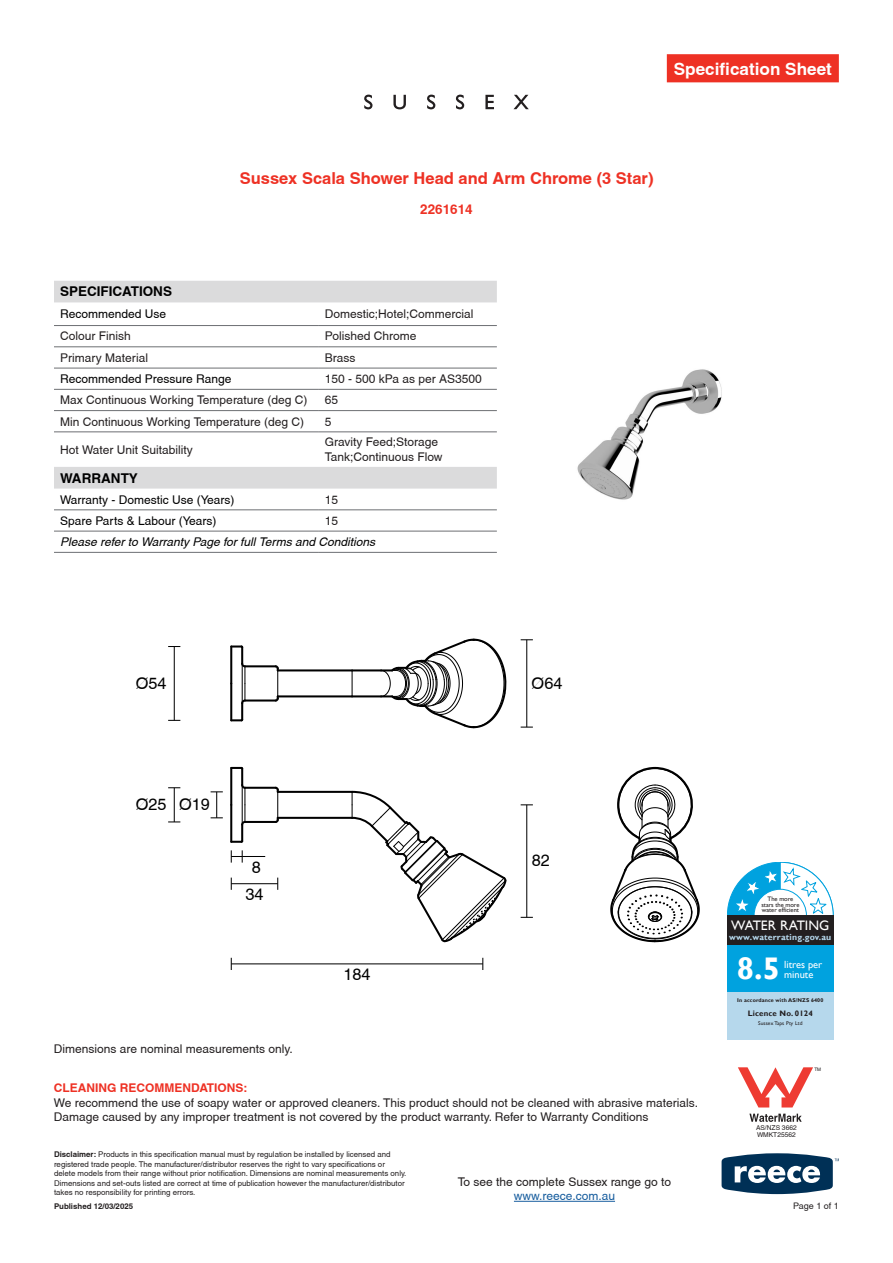
<style>
.page{position:relative;width:893px;height:1263px;background:#fff}
.page>*{position:absolute;margin:0;border:0;box-sizing:border-box;transform-origin:0 0}
.t1{font:700 31.2px "Gill Sans";color:#fff}
.t2{font:700 17.1px "Helvetica";color:#fff}
.t3{font:700 16.5px "Helvetica";color:#ee3124}
.t4{font:16.35px/27.2px "Helvetica";color:#000;text-align:center}
.t5{font:13.8px "Gill Sans";letter-spacing:-.01em;color:#fff}
.t6{font:700 13.5px "Helvetica";color:#000}
.t7{font:700 13.5px "Helvetica";color:#ee3124}
.t8{font:12px/14.4px "Helvetica";color:#231f20}
.t9{font:12px "Helvetica";color:#000}
.t10{font:italic 12px "Helvetica";color:#000}
.t11{font:700 12px "Helvetica";color:#ee3124}
.t12{font:12px "Helvetica";color:#175d9e}
.t13{font:10.35px/10.4px "Gill Sans";color:#fff}
.t14{font:9px "Helvetica";color:#231f20}
.t15{font:700 8.7px "Gill Sans";letter-spacing:.02em;color:#b6d8ec}
.t16{font:700 7.95px "Gill Sans";letter-spacing:.02em;color:#231f20}
.t17{font:7.8px/9.4px "Helvetica";color:#231f20}
.t18{font:700 7.8px "Helvetica";color:#231f20}
.t19{font:6.6px "Helvetica";color:#231f20}
.t20{font:6.45px/5.4px "Gill Sans";letter-spacing:-.01em;color:#231f20;text-align:center}
.t21{font:700 5.4px "Gill Sans";letter-spacing:.02em;color:#231f20}
.t22{font:5.4px "Gill Sans";letter-spacing:.02em;color:#231f20}
.t23{font:4.65px "Helvetica";color:#231f20}
.s1{font-weight:700}
</style>
<div class="page">
<svg style="left:722px;top:1153px;width:117px;height:41px"></svg>
<div style="left:667px;top:54px;width:172px;height:28px;background:#ee3124"></div>
<svg style="left:352px;top:671px;width:1px;height:24px"></svg>
<svg style="left:521px;top:804px;width:12px;height:1px"></svg>
<svg style="left:521px;top:917px;width:12px;height:1px"></svg>
<hr style="left:526px;top:805px;width:1px;height:112px;background:#000">
<hr style="left:231px;top:963px;width:252px;height:1px;background:#000">
<svg style="left:521px;top:639px;width:12px;height:1px"></svg>
<svg style="left:521px;top:726px;width:12px;height:2px"></svg>
<hr style="left:526px;top:640px;width:1px;height:87px;background:#000">
<svg style="left:168px;top:720px;width:12px;height:1px"></svg>
<hr style="left:174px;top:646px;width:1px;height:74px;background:#000">
<svg style="left:211px;top:791px;width:12px;height:27px"></svg>
<svg style="left:168px;top:787px;width:12px;height:1px"></svg>
<hr style="left:174px;top:788px;width:1px;height:34px;background:#000">
<svg style="left:231px;top:850px;width:34px;height:13px"></svg>
<svg style="left:231px;top:877px;width:1px;height:13px"></svg>
<svg style="left:277px;top:877px;width:1px;height:13px"></svg>
<hr style="left:231px;top:883px;width:47px;height:1px;background:#000">
<hr style="left:278px;top:817px;width:74px;height:2px;background:#000">
<hr style="left:278px;top:791px;width:74px;height:2px;background:#000">
<hr style="left:245px;top:699px;width:31px;height:2px;background:#000">
<hr style="left:245px;top:665px;width:31px;height:2px;background:#000">
<hr style="left:278px;top:695px;width:74px;height:2px;background:#000">
<hr style="left:278px;top:669px;width:74px;height:2px;background:#000">
<hr style="left:352px;top:695px;width:29px;height:2px;background:#000">
<hr style="left:352px;top:669px;width:29px;height:2px;background:#000">
<hr style="left:230px;top:646px;width:2px;height:37px;background:#000">
<hr style="left:230px;top:683px;width:2px;height:37px;background:#000">
<svg style="left:231px;top:645px;width:16px;height:77px"></svg>
<svg style="left:274px;top:665px;width:6px;height:37px"></svg>
<svg style="left:380px;top:638px;width:127px;height:91px"></svg>
<hr style="left:245px;top:821px;width:31px;height:2px;background:#000">
<hr style="left:245px;top:787px;width:31px;height:2px;background:#000">
<hr style="left:230px;top:768px;width:2px;height:37px;background:#000">
<hr style="left:230px;top:805px;width:2px;height:37px;background:#000">
<svg style="left:231px;top:766px;width:16px;height:77px"></svg>
<svg style="left:274px;top:786px;width:6px;height:37px"></svg>
<svg style="left:610px;top:766px;width:90px;height:177px"></svg>
<svg style="left:350px;top:790px;width:157px;height:153px"></svg>
<img style="left:577px;top:369px;width:145px;height:131px">
<hr style="left:514px;top:1201px;width:101px;height:1px;background:#175d9e">
<svg style="left:364px;top:95px;width:8px;height:14px"></svg>
<svg style="left:393px;top:95px;width:13px;height:14px"></svg>
<svg style="left:427px;top:95px;width:8px;height:14px"></svg>
<svg style="left:456px;top:95px;width:8px;height:14px"></svg>
<svg style="left:485px;top:95px;width:9px;height:14px"></svg>
<svg style="left:513px;top:95px;width:16px;height:14px"></svg>
<svg style="left:54px;top:281px;width:443px;height:208px"></svg>
<hr style="left:54px;top:325px;width:265px;height:1px;background:#6d6f73">
<hr style="left:319px;top:325px;width:178px;height:1px;background:#6d6f73">
<hr style="left:54px;top:347px;width:265px;height:1px;background:#6d6f73">
<hr style="left:319px;top:347px;width:178px;height:1px;background:#6d6f73">
<hr style="left:54px;top:368px;width:265px;height:1px;background:#6d6f73">
<hr style="left:319px;top:368px;width:178px;height:1px;background:#6d6f73">
<hr style="left:54px;top:510px;width:265px;height:1px;background:#6d6f73">
<hr style="left:319px;top:510px;width:178px;height:1px;background:#6d6f73">
<hr style="left:54px;top:531px;width:265px;height:1px;background:#6d6f73">
<hr style="left:319px;top:531px;width:178px;height:1px;background:#6d6f73">
<hr style="left:54px;top:552px;width:265px;height:1px;background:#6d6f73">
<hr style="left:319px;top:552px;width:178px;height:1px;background:#6d6f73">
<hr style="left:54px;top:389px;width:265px;height:1px;background:#6d6f73">
<hr style="left:319px;top:389px;width:178px;height:1px;background:#6d6f73">
<hr style="left:54px;top:410px;width:265px;height:1px;background:#6d6f73">
<hr style="left:319px;top:410px;width:178px;height:1px;background:#6d6f73">
<hr style="left:54px;top:432px;width:265px;height:1px;background:#6d6f73">
<hr style="left:319px;top:432px;width:178px;height:1px;background:#6d6f73">
<svg style="left:738px;top:1067px;width:75px;height:40px"></svg>
<svg style="left:749px;top:1114px;width:53px;height:8px"></svg>
<div style="left:727px;top:945px;width:106px;height:47px;background:#00a2df"></div>
<div style="left:727px;top:992px;width:106px;height:47px;background:#b6d8ec"></div>
<div style="left:727px;top:915px;width:106px;height:30px;background:#231f20"></div>
<svg style="left:727px;top:862px;width:106px;height:53px"></svg>
<h2 class="t2" style="left:674px;top:59px;width:160px">Specification Sheet</h2>
<h3 class="t3" style="left:240px;top:168px;width:415px">Sussex Scala Shower Head and Arm Chrome (3 Star)</h3>
<p class="t7" style="left:420px;top:201px;width:54px">2261614</p>
<p class="t6" style="left:60px;top:283px;width:114px">SPECIFICATIONS</p>
<p class="t9" style="left:60px;top:307px;width:108px">Recommended Use</p>
<p class="t8" style="left:325px;top:307px;width:150px">Domestic;Hotel;Commercial</p>
<p class="t8" style="left:60px;top:329px;width:72px">Colour Finish</p>
<p class="t8" style="left:325px;top:329px;width:93px">Polished Chrome</p>
<p class="t8" style="left:60px;top:350px;width:90px">Primary Material</p>
<p class="t8" style="left:325px;top:350px;width:32px">Brass</p>
<p class="t9" style="left:60px;top:372px;width:173px">Recommended Pressure Range</p>
<p class="t8" style="left:325px;top:372px;width:158px">150 - 500 kPa as per AS3500</p>
<p class="t8" style="left:60px;top:393px;width:249px">Max Continuous Working Temperature (deg C)</p>
<p class="t8" style="left:325px;top:393px;width:15px">65</p>
<p class="t8" style="left:60px;top:414px;width:246px">Min Continuous Working Temperature (deg C)</p>
<p class="t8" style="left:325px;top:414px;width:8px">5</p>
<p class="t8" style="left:60px;top:442px;width:134px">Hot Water Unit Suitability</p>
<p class="t8" style="left:325px;top:435px;width:119px">Gravity Feed;Storage<br>Tank;Continuous Flow</p>
<p class="t6" style="left:60px;top:470px;width:79px">WARRANTY</p>
<p class="t9" style="left:60px;top:492px;width:176px">Warranty - Domestic Use (Years)</p>
<p class="t8" style="left:325px;top:492px;width:15px">15</p>
<p class="t9" style="left:60px;top:514px;width:158px">Spare Parts &amp; Labour (Years)</p>
<p class="t8" style="left:325px;top:513px;width:15px">15</p>
<p class="t10" style="left:60px;top:535px;width:317px">Please refer to Warranty Page for full Terms and Conditions</p>
<h3 class="t4" style="left:136px;top:669px;width:32px">Ø54</h3>
<h3 class="t4" style="left:532px;top:669px;width:32px">Ø64</h3>
<h3 class="t4" style="left:136px;top:791px;width:76px">Ø25 Ø19</h3>
<h3 class="t4" style="left:245px;top:853px;width:20px">8<br>34</h3>
<p class="t8" style="left:54px;top:1041px;width:240px">Dimensions are nominal measurements only.</p>
<h3 class="t4" style="left:343px;top:961px;width:29px">184</h3>
<h3 class="t4" style="left:532px;top:847px;width:20px">82</h3>
<p class="t20" style="left:761px;top:897px;width:40px">The more stars the more water efficient</p>
<p class="t5" style="left:731px;top:917px;width:99px">WATER RATING</p>
<p class="t15" style="left:729px;top:931px;width:104px">www.waterrating.gov.au</p>
<h1 class="t1" style="left:737px;top:949px;width:44px">8.5</h1>
<p class="t13" style="left:784px;top:959px;width:40px">litres per minute</p>
<p class="t21" style="left:737px;top:997px;width:88px">In accordance with AS/NZS 6400</p>
<p class="t16" style="left:748px;top:1008px;width:67px">Licence No. 0124</p>
<p class="t22" style="left:758px;top:1020px;width:46px">Sussex Taps Pty Ltd</p>
<p class="t23" style="left:814px;top:1066px;width:8px">TM</p>
<p class="t11" style="left:54px;top:1080px;width:195px">CLEANING RECOMMENDATIONS:</p>
<p class="t8" style="left:54px;top:1095px;width:646px">We recommend the use of soapy water or approved cleaners. This product should not be cleaned with abrasive materials.<br>Damage caused by any improper treatment is not covered by the product warranty. Refer to Warranty Conditions</p>
<p class="t17" style="left:54px;top:1150px;width:354px"><span class="s1">Disclaimer:</span> Products in this specification manual must by regulation be installed by licensed and registered trade people. The manufacturer/distributor reserves the right to vary specifications or delete models from their range without prior notification. Dimensions are nominal measurements only.<br>Dimensions and set-outs listed are correct at time of publication however the manufacturer/distributor takes no responsibility for printing errors.</p>
<p class="t18" style="left:54px;top:1201px;width:81px">Published 12/03/2025</p>
<p class="t8" style="left:458px;top:1174px;width:215px">To see the complete Sussex range go to</p>
<p class="t12" style="left:514px;top:1189px;width:103px">www.reece.com.au</p>
<p class="t19" style="left:756px;top:1124px;width:42px">AS/NZS 3662</p>
<p class="t19" style="left:757px;top:1131px;width:40px">WMKT25562</p>
<p class="t14" style="left:793px;top:1200px;width:47px">Page 1 of 1</p>
</div>
